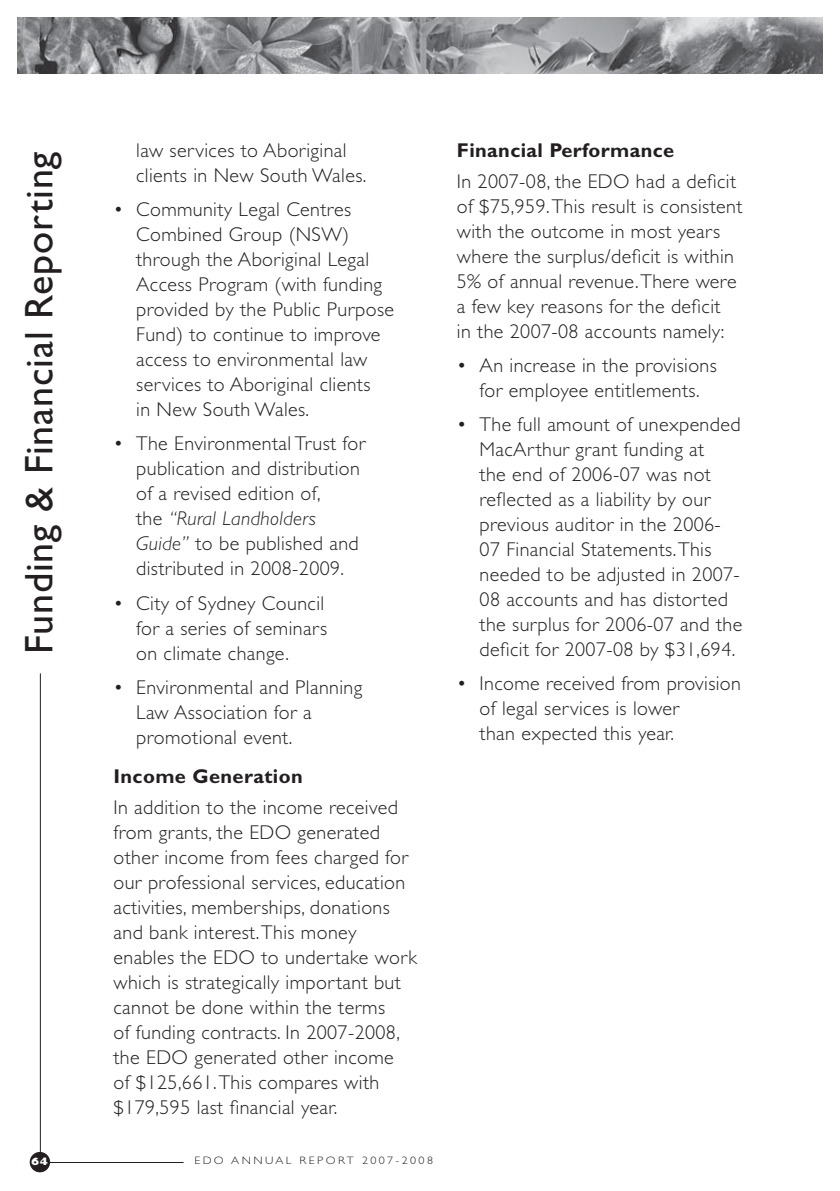
<style>
.page{position:relative;width:840px;height:1191px;background:#fff}
.page>*{position:absolute;margin:0;border:0;box-sizing:border-box;transform-origin:0 0}
.t1{font:40px "Gill Sans";letter-spacing:.02em;color:#231f20}
.t2{font:300 20px/25px "Gill Sans";letter-spacing:.02em;color:#231f20}
.t3{font:700 20px "Gill Sans";letter-spacing:.02em;color:#231f20}
.t4{font:300 10.8px "Gill Sans";letter-spacing:.2em;color:#231f20;scale:1.11 1}
.t5{font:800 10.8px "Gill Sans";color:#fff;scale:1.11 1}
.s1{font-style:italic}
</style>
<div class="page">
<hr style="left:48px;top:1162px;width:135px;height:1px;background:#231f20">
<div style="left:30px;top:1151px;width:20px;height:21px;background:#231f20;border-radius:50%"></div>
<img style="left:17px;top:17px;width:805px;height:57px">
<hr style="left:40px;top:673px;width:1px;height:484px;background:#231f20">
<h1 class="t1" style="left:25px;top:654px;width:504px;rotate:-90deg">Funding &amp; Financial Reporting</h1>
<p class="t2" style="left:136px;top:140px;width:231px">law services to Aboriginal clients in New South Wales.</p>
<p class="t2" style="left:136px;top:199px;width:259px;text-indent:-23px">• Community Legal Centres<br>Combined Group (NSW) through the Aboriginal Legal<br>Access Program (with funding provided by the Public Purpose<br>Fund) to continue to improve access to environmental law services to Aboriginal clients<br>in New South Wales.</p>
<p class="t2" style="left:136px;top:433px;width:231px;text-indent:-23px">• The Environmental Trust for publication and distribution of a revised edition of,<br>the <span class="s1">“Rural Landholders<br>Guide”</span> to be published and distributed in 2008-2009.</p>
<p class="t2" style="left:136px;top:592px;width:192px;text-indent:-23px">• City of Sydney Council for a series of seminars on climate change.</p>
<p class="t2" style="left:136px;top:676px;width:227px;text-indent:-23px">• Environmental and Planning<br>Law Association for a promotional event.</p>
<p class="t3" style="left:113px;top:770px;width:191px">Income Generation</p>
<p class="t2" style="left:113px;top:797px;width:305px">In addition to the income received from grants, the EDO generated other income from fees charged for our professional services, education activities, memberships, donations and bank interest. This money enables the EDO to undertake work which is strategically important but cannot be done within the terms<br>of funding contracts. In 2007-2008, the EDO generated other income<br>of $125,661. This compares with $179,595 last financial year.</p>
<p class="t5" style="left:31px;top:1157px;width:16px">64</p>
<p class="t4" style="left:194px;top:1156px;width:216px">EDO ANNUAL REPORT 2007-2008</p>
<p class="t3" style="left:456px;top:143px;width:219px">Financial Performance</p>
<p class="t2" style="left:456px;top:171px;width:287px">In 2007-08, the EDO had a deficit of $75,959. This result is consistent with the outcome in most years where the surplus/deficit is within 5% of annual revenue. There were a few key reasons for the deficit<br>in the 2007-08 accounts namely:</p>
<p class="t2" style="left:456px;top:355px;width:261px;text-align:center">• An increase in the provisions for employee entitlements.</p>
<p class="t2" style="left:479px;top:414px;width:264px;text-indent:-23px">• The full amount of unexpended<br>MacArthur grant funding at<br>the end of 2006-07 was not reflected as a liability by our previous auditor in the 2006-<br>07 Financial Statements. This needed to be adjusted in 2007-<br>08 accounts and has distorted the surplus for 2006-07 and the deficit for 2007-08 by $31,694.</p>
<p class="t2" style="left:479px;top:673px;width:263px;text-indent:-23px">• Income received from provision of legal services is lower<br>than expected this year.</p>
</div>
